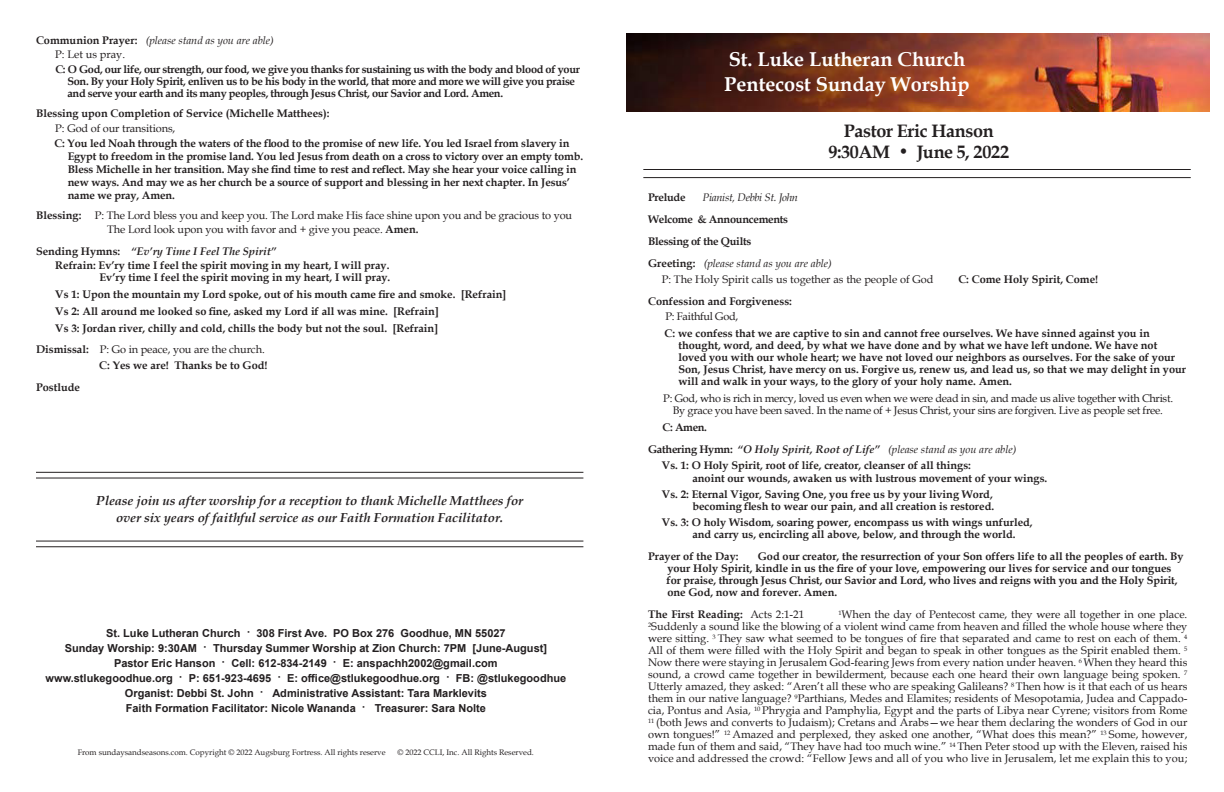
<style>
.page{position:relative;width:1224px;height:792px;background:#fff}
.page>*{position:absolute;margin:0;border:0;box-sizing:border-box;transform-origin:0 0}
.t1{font:700 20px "Book Antiqua";color:#fff}
.t2{font:700 18px "Book Antiqua";letter-spacing:-.02em;color:#231f20}
.t3{font:italic 700 13px "Book Antiqua";letter-spacing:-.005em;color:#231f20}
.t4{font:700 11px "Book Antiqua";color:#231f20}
.t5{font:11px/12px "Book Antiqua";letter-spacing:-.01em;color:#231f20;text-align:justify}
.t6{font:700 11px "Arial";color:#231f20}
.t7{font:700 11px "Book Antiqua";letter-spacing:-.03em;color:#231f20}
.t8{font:italic 11px "Book Antiqua";color:#231f20}
.t9{font:700 11px "Book Antiqua";letter-spacing:-.025em;color:#231f20}
.t10{font:italic 700 11px "Book Antiqua";color:#231f20}
.t11{font:italic 11px "Book Antiqua";letter-spacing:-.025em;color:#231f20}
.t12{font:8px "Book Antiqua";color:#231f20}
.s1{font-weight:700;font-style:normal}
.s2{font-weight:700}
.s3{font-style:normal}
.s4{font-family:"Palatino Linotype";font-style:italic}
.s5{font-weight:400}
</style>
<div class="page">
<hr style="left:643px;top:169px;width:548px;height:1px;background:#231f20">
<hr style="left:643px;top:177px;width:548px;height:1px;background:#231f20">
<img style="left:627px;top:33px;width:583px;height:78px">
<hr style="left:36px;top:472px;width:547px;height:1px;background:#231f20">
<hr style="left:36px;top:541px;width:547px;height:1px;background:#231f20">
<hr style="left:36px;top:478px;width:547px;height:1px;background:#231f20">
<hr style="left:36px;top:546px;width:547px;height:1px;background:#231f20">
<p class="t8" style="left:36px;top:33px;width:239px"><span class="s1">Communion Prayer:</span> (please stand as you are able)</p>
<p class="t5" style="left:55px;top:48px;width:71px">P: Let us pray.</p>
<p class="t7" style="left:55px;top:62px;width:526px">C: O God, our life, our strength, our food, we give you thanks for sustaining us with the body and blood of your</p>
<p class="t7" style="left:67px;top:74px;width:509px">Son. By your Holy Spirit, enliven us to be his body in the world, that more and more we will give you praise</p>
<p class="t7" style="left:67px;top:86px;width:437px">and serve your earth and its many peoples, through Jesus Christ, our Savior and Lord. Amen.</p>
<p class="t4" style="left:36px;top:106px;width:295px">Blessing upon Completion of Service (Michelle Matthees):</p>
<p class="t5" style="left:55px;top:122px;width:122px">P: God of our transitions,</p>
<p class="t4" style="left:54px;top:136px;width:517px">C: You led Noah through the waters of the flood to the promise of new life. You led Israel from slavery in</p>
<p class="t4" style="left:68px;top:149px;width:517px">Egypt to freedom in the promise land. You led Jesus from death on a cross to victory over an empty tomb.</p>
<p class="t4" style="left:68px;top:162px;width:510px">Bless Michelle in her transition. May she find time to rest and reflect. May she hear your voice calling in</p>
<p class="t4" style="left:68px;top:175px;width:504px">new ways. And may we as her church be a source of support and blessing in her next chapter. In Jesus’</p>
<p class="t4" style="left:68px;top:188px;width:109px">name we pray, Amen.</p>
<p class="t5" style="left:36px;top:209px;width:538px"><span class="s2">Blessing:</span> P: The Lord bless you and keep you. The Lord make His face shine upon you and be gracious to you</p>
<p class="t5" style="left:107px;top:223px;width:313px">The Lord look upon you with favor and + give you peace. <span class="s2">Amen.</span></p>
<p class="t10" style="left:36px;top:244px;width:242px"><span class="s3">Sending Hymns:</span> “Ev’ry Time I Feel The Spirit”</p>
<p class="t4" style="left:55px;top:258px;width:336px">Refrain: Ev’ry time I feel the spirit moving in my heart, I will pray.</p>
<p class="t4" style="left:100px;top:270px;width:292px">Ev’ry time I feel the spirit moving in my heart, I will pray.</p>
<p class="t4" style="left:55px;top:287px;width:452px">Vs 1: Upon the mountain my Lord spoke, out of his mouth came fire and smoke. [Refrain]</p>
<p class="t4" style="left:55px;top:304px;width:385px">Vs 2: All around me looked so fine, asked my Lord if all was mine. [Refrain]</p>
<p class="t4" style="left:55px;top:321px;width:384px">Vs 3: Jordan river, chilly and cold, chills the body but not the soul. [Refrain]</p>
<p class="t5" style="left:36px;top:343px;width:230px"><span class="s2">Dismissal:</span> P: Go in peace, you are the church.</p>
<p class="t4" style="left:99px;top:358px;width:170px">C: Yes we are! Thanks be to God!</p>
<p class="t4" style="left:36px;top:380px;width:45px">Postlude</p>
<p class="t3" style="left:96px;top:492px;width:429px">Please join us after worship for a reception to thank Michelle Matthees for</p>
<p class="t3" style="left:116px;top:509px;width:389px">over six years of faithful service as our Faith Formation Facilitator.</p>
<p class="t6" style="left:106px;top:625px;width:401px">St. Luke Lutheran Church · 308 First Ave. PO Box 276 Goodhue, MN 55027</p>
<p class="t6" style="left:65px;top:640px;width:484px">Sunday Worship: 9:30AM · Thursday Summer Worship at Zion Church: 7PM [June-August]</p>
<p class="t6" style="left:114px;top:655px;width:385px">Pastor Eric Hanson · Cell: 612-834-2149 · E: anspachh2002@gmail.com</p>
<p class="t6" style="left:46px;top:670px;width:522px">www.stlukegoodhue.org · P: 651-923-4695 · E: office@stlukegoodhue.org · FB: @stlukegoodhue</p>
<p class="t6" style="left:125px;top:685px;width:364px">Organist: Debbi St. John · Administrative Assistant: Tara Marklevits</p>
<p class="t6" style="left:126px;top:700px;width:362px">Faith Formation Facilitator: Nicole Wananda · Treasurer: Sara Nolte</p>
<p class="t12" style="left:78px;top:746px;width:309px">From sundaysandseasons.com. Copyright © 2022 Augsburg Fortress. All rights reserve</p>
<p class="t12" style="left:398px;top:746px;width:138px">© 2022 CCLI, Inc. All Rights Reserved.</p>
<p class="t1" style="left:729px;top:46px;width:238px">St. Luke Lutheran Church</p>
<p class="t1" style="left:724px;top:71px;width:247px">Pentecost Sunday Worship</p>
<p class="t2" style="left:844px;top:118px;width:151px">Pastor Eric Hanson</p>
<p class="t2" style="left:828px;top:139px;width:182px">9:30AM <span class="s4">•</span> June 5, 2022</p>
<p class="t9" style="left:648px;top:190px;width:39px">Prelude</p>
<p class="t11" style="left:703px;top:190px;width:97px">Pianist, Debbi St. John</p>
<p class="t9" style="left:648px;top:212px;width:142px">Welcome &amp; Announcements</p>
<p class="t9" style="left:648px;top:234px;width:105px">Blessing of the Quilts</p>
<p class="t8" style="left:648px;top:256px;width:185px"><span class="s1">Greeting:</span> (please stand as you are able)</p>
<p class="t5" style="left:662px;top:273px;width:273px">P: The Holy Spirit calls us together as the people of God</p>
<p class="t4" style="left:958px;top:272px;width:141px">C: Come Holy Spirit, Come!</p>
<p class="t4" style="left:648px;top:294px;width:145px">Confession and Forgiveness:</p>
<p class="t5" style="left:665px;top:310px;width:74px">P: Faithful God,</p>
<p class="t4" style="left:665px;top:326px;width:487px">C: we confess that we are captive to sin and cannot free ourselves. We have sinned against you in</p>
<p class="t4" style="left:678px;top:338px;width:481px">thought, word, and deed, by what we have done and by what we have left undone. We have not</p>
<p class="t4" style="left:678px;top:350px;width:498px">loved you with our whole heart; we have not loved our neighbors as ourselves. For the sake of your</p>
<p class="t4" style="left:678px;top:362px;width:509px">Son, Jesus Christ, have mercy on us. Forgive us, renew us, and lead us, so that we may delight in your</p>
<p class="t4" style="left:678px;top:374px;width:335px">will and walk in your ways, to the glory of your holy name. Amen.</p>
<p class="t5" style="left:663px;top:392px;width:511px">P: God, who is rich in mercy, loved us even when we were dead in sin, and made us alive together with Christ.</p>
<p class="t5" style="left:673px;top:404px;width:491px">By grace you have been saved. In the name of + Jesus Christ, your sins are forgiven. Live as people set free.</p>
<p class="t4" style="left:663px;top:420px;width:46px">C: Amen.</p>
<p class="t8" style="left:648px;top:442px;width:370px"><span class="s1">Gathering Hymn:</span> <span class="s2">“O Holy Spirit, Root of Life”</span> (please stand as you are able)</p>
<p class="t4" style="left:662px;top:458px;width:311px">Vs. 1: O Holy Spirit, root of life, creator, cleanser of all things:</p>
<p class="t4" style="left:692px;top:471px;width:357px">anoint our wounds, awaken us with lustrous movement of your wings.</p>
<p class="t4" style="left:662px;top:487px;width:332px">Vs. 2: Eternal Vigor, Saving One, you free us by your living Word,</p>
<p class="t4" style="left:692px;top:499px;width:303px">becoming flesh to wear our pain, and all creation is restored.</p>
<p class="t4" style="left:662px;top:515px;width:372px">Vs. 3: O holy Wisdom, soaring power, encompass us with wings unfurled,</p>
<p class="t4" style="left:692px;top:527px;width:325px">and carry us, encircling all above, below, and through the world.</p>
<p class="t4" style="left:648px;top:549px;width:92px">Prayer of the Day:</p>
<p class="t4" style="left:758px;top:549px;width:427px">God our creator, the resurrection of your Son offers life to all the peoples of earth. By</p>
<p class="t4" style="left:667px;top:561px;width:506px">your Holy Spirit, kindle in us the fire of your love, empowering our lives for service and our tongues</p>
<p class="t4" style="left:667px;top:573px;width:513px">for praise, through Jesus Christ, our Savior and Lord, who lives and reigns with you and the Holy Spirit,</p>
<p class="t4" style="left:667px;top:585px;width:171px">one God, now and forever. Amen.</p>
<p class="t4" style="left:648px;top:607px;width:158px">The First Reading: <span class="s5">Acts 2:1-21</span></p>
<p class="t5" style="left:648px;top:608px;width:541px;text-indent:190px"><sup>1</sup>When the day of Pentecost came, they were all together in one place.<br><sup>2</sup>Suddenly a sound like the blowing of a violent wind came from heaven and filled the whole house where they were sitting. <sup>3</sup> They saw what seemed to be tongues of fire that separated and came to rest on each of them. <sup>4<br></sup>All of them were filled with the Holy Spirit and began to speak in other tongues as the Spirit enabled them. <sup>5<br></sup>Now there were staying in Jerusalem God-fearing Jews from every nation under heaven. <sup>6</sup> When they heard this sound, a crowd came together in bewilderment, because each one heard their own language being spoken. <sup>7<br></sup>Utterly amazed, they asked: “Aren’t all these who are speaking Galileans? <sup>8</sup> Then how is it that each of us hears them in our native language? <sup>9</sup>Parthians, Medes and Elamites; residents of Mesopotamia, Judea and Cappado&shy;cia, Pontus and Asia, <sup>10</sup> Phrygia and Pamphylia, Egypt and the parts of Libya near Cyrene; visitors from Rome <sup>11</sup> (both Jews and converts to Judaism); Cretans and Arabs—we hear them declaring the wonders of God in our own tongues!” <sup>12</sup> Amazed and perplexed, they asked one another, “What does this mean?” <sup>13</sup> Some, however, made fun of them and said, “They have had too much wine.” <sup>14</sup> Then Peter stood up with the Eleven, raised his voice and addressed the crowd: “Fellow Jews and all of you who live in Jerusalem, let me explain this to you;</p>
</div>
